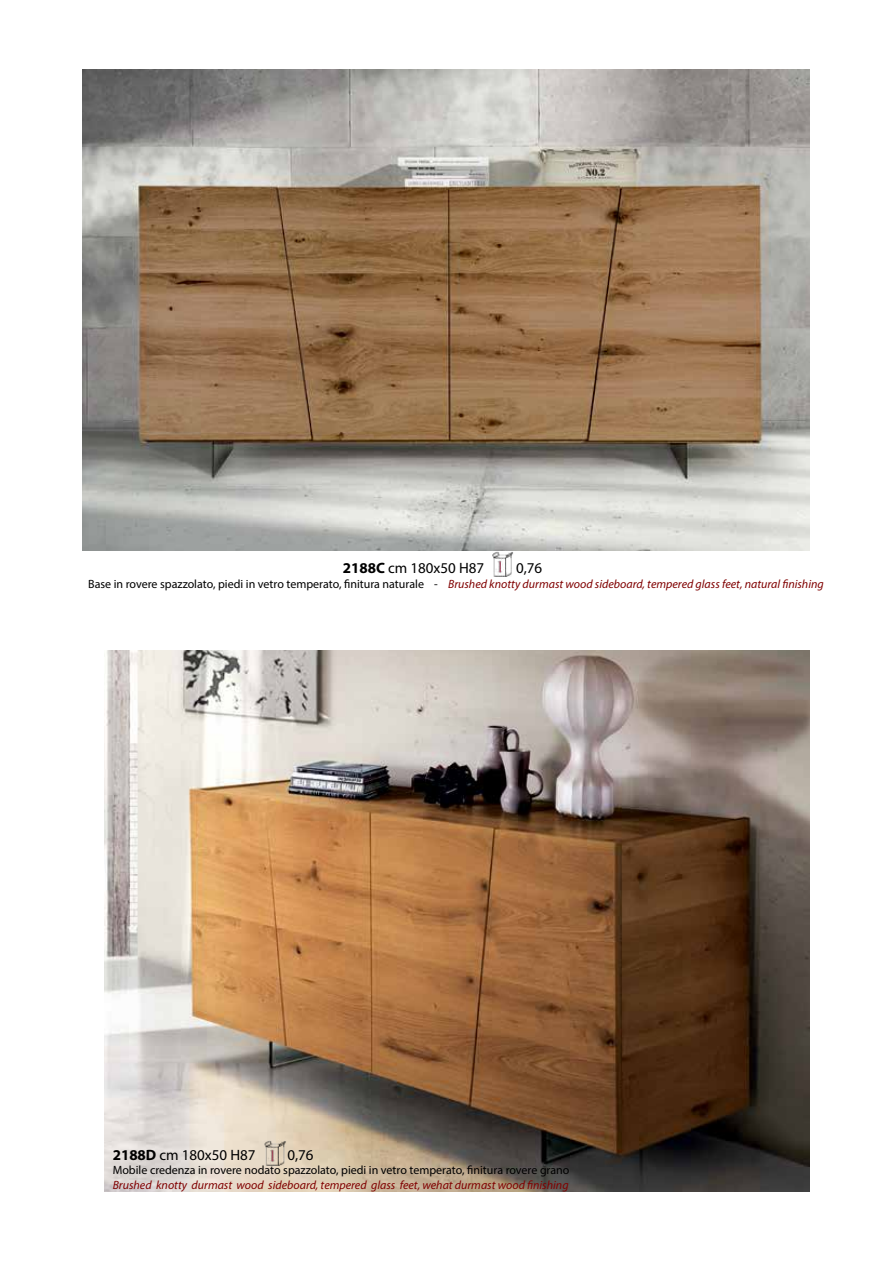
<style>
.page{position:relative;width:893px;height:1263px;background:#fff}
.page>*{position:absolute;margin:0;border:0;box-sizing:border-box;transform-origin:0 0}
.t1{font:15px "Myriad Pro";color:#000}
.t2{font:italic 12px "Myriad Pro";color:#800000}
.t3{font:12px "Myriad Pro";color:#000}
.s1{font-weight:700}
.s2{font-style:normal;color:#000}
</style>
<div class="page">
<img style="left:82px;top:69px;width:727px;height:482px">
<img style="left:105px;top:651px;width:704px;height:541px">
<img style="left:261px;top:1139px;width:27px;height:27px">
<img style="left:492px;top:551px;width:22px;height:26px">
<p class="t1" style="left:343px;top:559px;width:143px"><span class="s1">2188C</span> cm 180x50 H87</p>
<p class="t1" style="left:516px;top:559px;width:28px">0,76</p>
<p class="t2" style="left:88px;top:576px;width:737px"><span class="s2">Base in rovere spazzolato, piedi in vetro temperato, finitura naturale -</span> Brushed knotty durmast wood sideboard, tempered glass feet, natural finishing</p>
<p class="t1" style="left:113px;top:1146px;width:144px"><span class="s1">2188D</span> cm 180x50 H87</p>
<p class="t1" style="left:287px;top:1146px;width:28px">0,76</p>
<p class="t3" style="left:113px;top:1163px;width:458px">Mobile credenza in rovere nodato spazzolato, piedi in vetro temperato, finitura rovere grano</p>
<p class="t2" style="left:113px;top:1177px;width:457px">Brushed knotty durmast wood sideboard, tempered glass feet, wehat durmast wood finishing</p>
</div>
